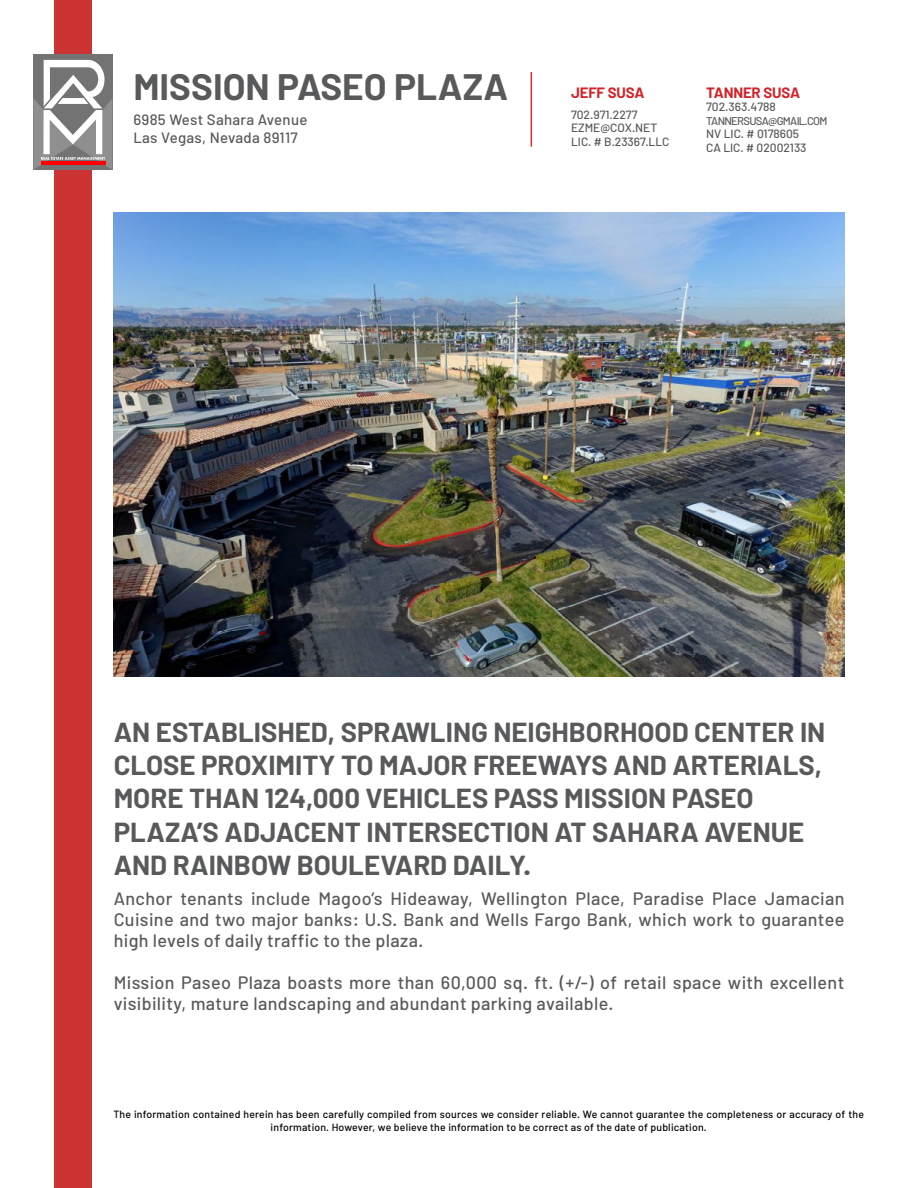
<style>
.page{position:relative;width:918px;height:1188px;background:#fff}
.page>*{position:absolute;margin:0;border:0;box-sizing:border-box;transform-origin:0 0}
.t1{font:700 36.9px "Barlow";color:#58595b}
.t2{font:700 27.6px/33.2px "Barlow";color:#58595b}
.t3{font:500 18px/21px "Barlow";letter-spacing:.02em;color:#58595b;text-align:justify}
.t4{font:500 15px "Barlow";letter-spacing:.02em;color:#58595b}
.t5{font:700 15px "Barlow";letter-spacing:-.01em;color:#d2232a}
.t6{font:500 12px "Barlow";color:#58595b}
.t7{font:500 11.25px "Barlow";letter-spacing:-.06em;color:#58595b}
.t8{font:500 10.5px/12.6px "Barlow";letter-spacing:.02em;color:#000101;text-align:center}
</style>
<div class="page">
<div style="left:54px;top:0;width:38px;height:1188px;background:#c33"></div>
<div style="left:33px;top:54px;width:79px;height:116px;background:#737373"></div>
<svg style="left:33px;top:60px;width:79px;height:110px"></svg>
<hr style="left:531px;top:72px;width:1px;height:75px;background:#c33">
<img style="left:114px;top:212px;width:730px;height:465px">
<p class="t1" style="left:133px;top:64px;width:376px">MISSION PASEO PLAZA</p>
<p class="t4" style="left:133px;top:110px;width:176px">6985 West Sahara Avenue</p>
<p class="t4" style="left:133px;top:128px;width:166px">Las Vegas, Nevada 89117</p>
<p class="t5" style="left:571px;top:83px;width:75px">JEFF SUSA</p>
<p class="t6" style="left:571px;top:107px;width:68px">702.971.2277</p>
<p class="t6" style="left:571px;top:120px;width:88px">EZME@COX.NET</p>
<p class="t6" style="left:571px;top:134px;width:100px">LIC. # B.23367.LLC</p>
<p class="t5" style="left:706px;top:83px;width:96px">TANNER SUSA</p>
<p class="t6" style="left:706px;top:99px;width:71px">702.363.4788</p>
<p class="t7" style="left:706px;top:113px;width:123px">TANNERSUSA@GMAIL.COM</p>
<p class="t6" style="left:706px;top:126px;width:94px">NV LIC. # 0178605</p>
<p class="t6" style="left:706px;top:140px;width:102px">CA LIC. # 02002133</p>
<p class="t2" style="left:114px;top:716px;width:713px">AN ESTABLISHED, SPRAWLING NEIGHBORHOOD CENTER IN CLOSE PROXIMITY TO MAJOR FREEWAYS AND ARTERIALS, MORE THAN 124,000 VEHICLES PASS MISSION PASEO PLAZA’S ADJACENT INTERSECTION AT SAHARA AVENUE AND RAINBOW BOULEVARD DAILY.</p>
<p class="t3" style="left:114px;top:888px;width:732px">Anchor tenants include Magoo’s Hideaway, Wellington Place, Paradise Place Jamacian Cuisine and two major banks: U.S. Bank and Wells Fargo Bank, which work to guarantee high levels of daily traffic to the plaza.</p>
<p class="t3" style="left:114px;top:972px;width:732px">Mission Paseo Plaza boasts more than 60,000 sq. ft. (+/-) of retail space with excellent visibility, mature landscaping and abundant parking available.</p>
<p class="t8" style="left:113px;top:1108px;width:752px">The information contained herein has been carefully compiled from sources we consider reliable. We cannot guarantee the completeness or accuracy of the information. However, we believe the information to be correct as of the date of publication.</p>
</div>
